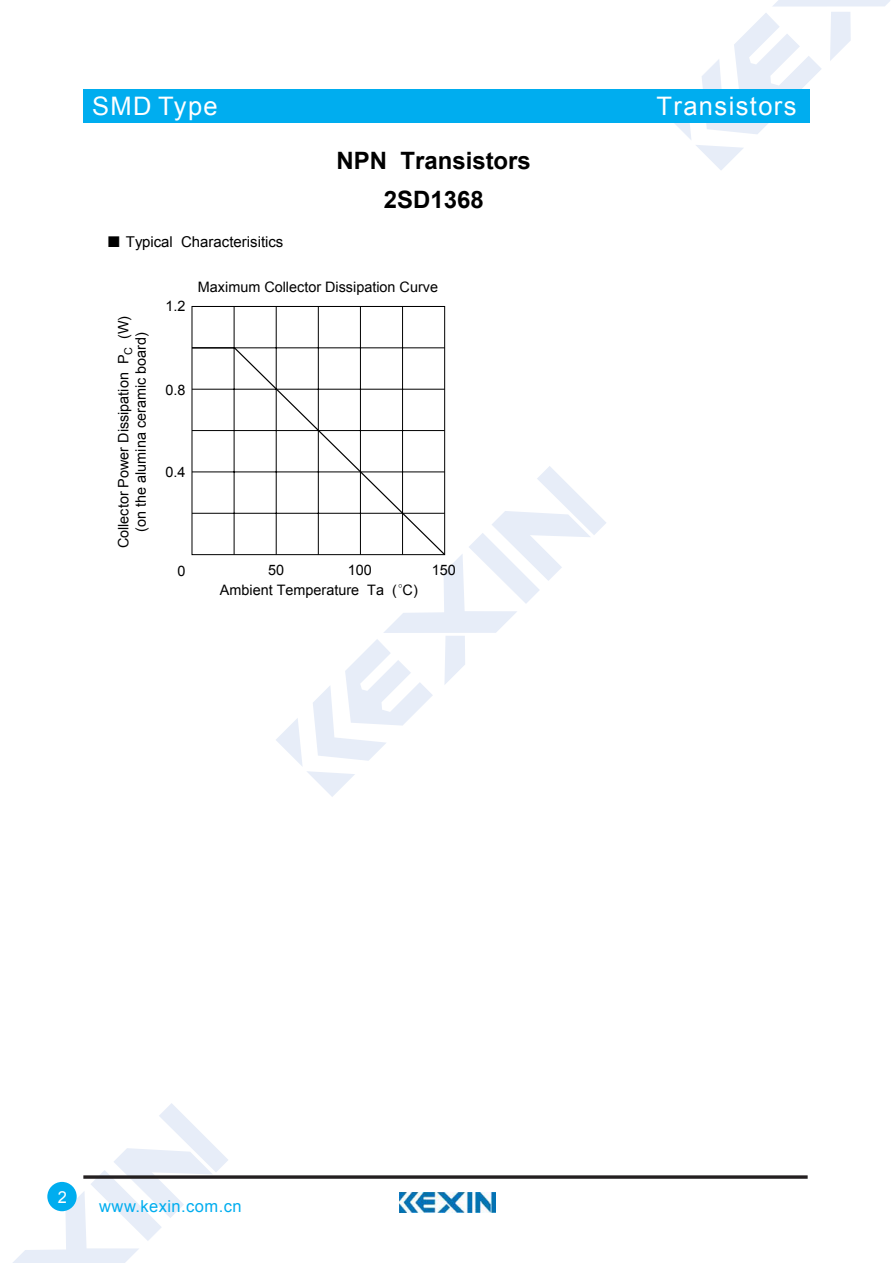
<style>
.page{position:relative;width:893px;height:1263px;background:#fff}
.page>*{position:absolute;margin:0;border:0;box-sizing:border-box;transform-origin:0 0}
.t1{font:25.5px "Arial";letter-spacing:.055em;color:#fff}
.t2{font:700 24px/39.3px "Arial";color:#000;text-align:center}
.t3{font:16.5px "Arial";letter-spacing:.025em;color:#00adef}
.t4{font:16.5px "Arial";color:#fff}
.t5{font:15px "Arial";color:#000}
.t6{font:14.4px/17.1px "Arial";color:#000;text-align:center}
.t7{font:300 14.4px "Adobe Song Std";color:#000}
.s1{font-family:"Sim Sun"}
</style>
<div class="page">
<svg style="left:674px;top:0;width:216px;height:170px"></svg>
<svg style="left:13px;top:1103px;width:215px;height:160px"></svg>
<div style="left:83px;top:89px;width:726px;height:34px;background:#00adef"></div>
<svg style="left:83px;top:1175px;width:725px;height:4px;background:#433f40"></svg>
<div style="left:47px;top:1182px;width:30px;height:29px;background:#00adef;border-radius:50%"></div>
<img style="left:400px;top:1193px;width:95px;height:20px">
<svg style="left:276px;top:466px;width:330px;height:331px"></svg>
<hr style="left:192px;top:306px;width:253px;height:1px;background:#000">
<hr style="left:234px;top:306px;width:1px;height:249px;background:#000">
<hr style="left:276px;top:306px;width:1px;height:249px;background:#000">
<hr style="left:318px;top:306px;width:1px;height:249px;background:#000">
<hr style="left:360px;top:306px;width:1px;height:249px;background:#000">
<hr style="left:402px;top:306px;width:1px;height:249px;background:#000">
<svg style="left:191px;top:347px;width:255px;height:209px"></svg>
<h1 class="t1" style="left:92px;top:89px;width:127px">SMD Type</h1>
<p class="t5" style="left:107px;top:232px;width:178px"><span class="s1">■</span> Typical Characterisitics</p>
<h2 class="t2" style="left:336px;top:141px;width:196px">NPN Transistors<br>2SD1368</h2>
<p class="t6" style="left:115px;top:548px;width:234px;rotate:-90deg">Collector Power Dissipation P<sub>C</sub> (W) (on the alumina ceramic board)</p>
<p class="t6" style="left:165px;top:298px;width:22px">1.2</p>
<p class="t6" style="left:198px;top:279px;width:242px">Maximum Collector Dissipation Curve</p>
<p class="t6" style="left:165px;top:381px;width:22px">0.8</p>
<p class="t6" style="left:165px;top:464px;width:22px">0.4</p>
<p class="t6" style="left:177px;top:562px;width:10px">0</p>
<p class="t6" style="left:268px;top:562px;width:18px">50</p>
<p class="t6" style="left:348px;top:562px;width:26px">100</p>
<p class="t6" style="left:432px;top:562px;width:26px">150</p>
<p class="t6" style="left:220px;top:582px;width:199px">Ambient Temperature Ta ( C)</p>
<p class="t7" style="left:397px;top:575px;width:16px">。</p>
<h1 class="t1" style="left:657px;top:89px;width:141px">Transistors</h1>
<p class="t4" style="left:58px;top:1186px;width:11px">2</p>
<p class="t3" style="left:99px;top:1196px;width:144px">www.kexin.com.cn</p>
</div>
